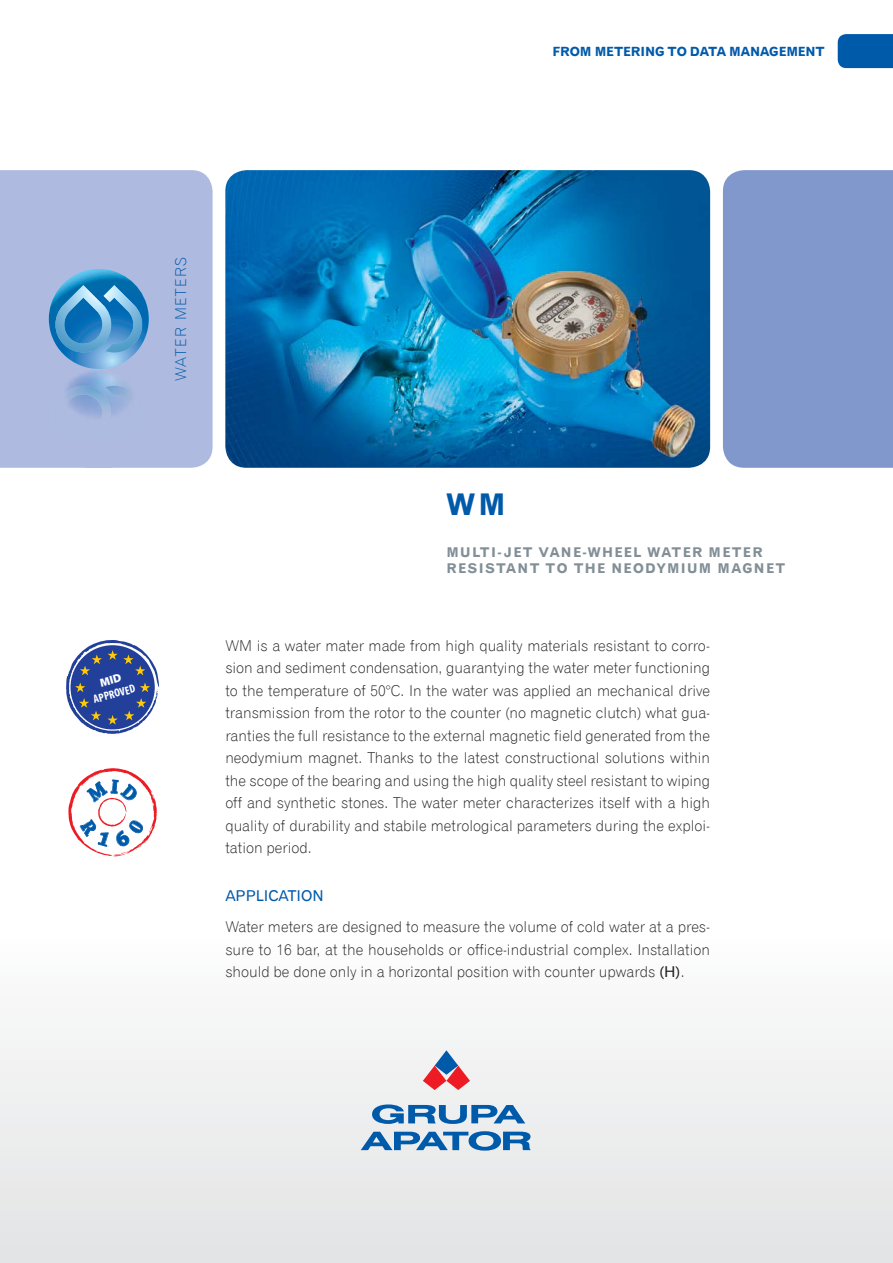
<style>
.page{position:relative;width:893px;height:1263px;background:#fff}
.page>*{position:absolute;margin:0;border:0;box-sizing:border-box;transform-origin:0 0}
.t1{font:700 30px "Gothic 720 EU";color:#005aaa}
.t2{font:15px/22.5px "Gothic 720 Lt EU";color:#231f20;text-align:justify}
.t3{font:15px "Gothic 720 Lt EU";letter-spacing:.1em;color:#005aaa}
.t4{font:15px "Gothic 720 EU";color:#005aaa}
.t5{font:700 13.5px/16.2px "Gothic 720 EU";letter-spacing:.1em;color:#828f97}
.t6{font:700 12.75px "Gothic 720 EU";letter-spacing:-.005em;color:#005aaa}
.t7{font:700 condensed 11.7px "Myriad Pro";color:#fff}
.s1{font-family:"Gothic 720 EU"}
</style>
<div class="page">
<div style="left:0;top:936px;width:893px;height:327px;background:linear-gradient(to right,#eff0f1,#eff0f1)"></div>
<div style="left:0;top:170px;width:213px;height:298px;background:#aebadf"></div>
<div style="left:723px;top:170px;width:170px;height:298px;background:#8198cd"></div>
<img style="left:225px;top:170px;width:485px;height:298px;border-radius:21px">
<svg style="left:423px;top:1050px;width:47px;height:40px"></svg>
<svg style="left:361px;top:1131px;width:170px;height:20px;background:#74a2cb"></svg>
<svg style="left:372px;top:1104px;width:153px;height:20px;background:#75a3cc"></svg>
<div style="left:838px;top:34px;width:55px;height:34px;background:#005aaa"></div>
<div style="left:49px;top:443px;width:100px;height:25px;background:#aebadf"></div>
<img style="left:65px;top:443px;width:68px;height:10px">
<img style="left:49px;top:375px;width:100px;height:68px">
<img style="left:53px;top:386px;width:92px;height:56px">
<svg style="left:49px;top:269px;width:100px;height:106px;background:#5b9dcf"></svg>
<svg style="left:68px;top:768px;width:89px;height:89px"></svg>
<svg style="left:66px;top:640px;width:93px;height:94px"></svg>
<p class="t6" style="left:552px;top:43px;width:274px">FROM METERING TO DATA MANAGEMENT</p>
<p class="t3" style="left:172px;top:381px;width:127px;rotate:-90deg">WATER METERS</p>
<p class="t7" style="left:92px;top:692px;width:44px;rotate:-15deg">APPROVED</p>
<h1 class="t1" style="left:446px;top:486px;width:61px">WM</h1>
<p class="t5" style="left:446px;top:544px;width:340px">MULTI-JET VANE-WHEEL WATER METER<br>RESISTANT TO THE NEODYMIUM MAGNET</p>
<p class="t2" style="left:225px;top:634px;width:486px">WM is a water mater made from high quality materials resistant to corro&shy;sion and sediment condensation, guarantying the water meter functioning to the temperature of 50°C. In the water was applied an mechanical drive transmission from the rotor to the counter (no magnetic clutch) what gua&shy;ranties the full resistance to the external magnetic field generated from the neodymium magnet. Thanks to the latest constructional solutions within the scope of the bearing and using the high quality steel resistant to wiping off and synthetic stones. The water meter characterizes itself with a high quality of durability and stabile metrological parameters during the exploi&shy;tation period.</p>
<p class="t4" style="left:225px;top:887px;width:100px">APPLICATION</p>
<p class="t2" style="left:225px;top:916px;width:486px">Water meters are designed to measure the volume of cold water at a pres&shy;sure to 16 bar, at the households or office-industrial complex. Installation should be done only in a horizontal position with counter upwards <span class="s1">(H)</span>.</p>
</div>
